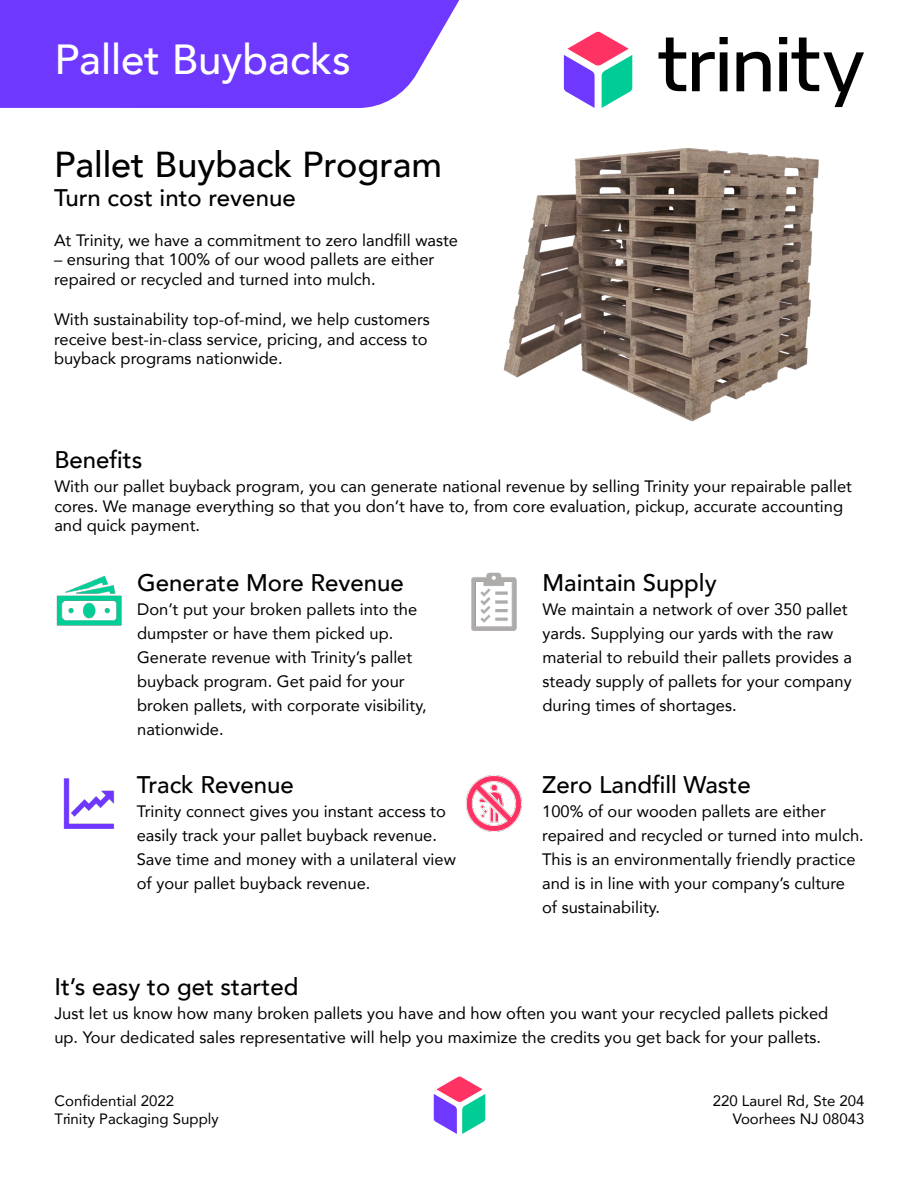
<style>
.page{position:relative;width:918px;height:1188px;background:#fff}
.page>*{position:absolute;margin:0;border:0;box-sizing:border-box;transform-origin:0 0}
.t1{font:500 42px "Avenir";color:#fff}
.t2{font:500 36px "Avenir";color:#000}
.t3{font:500 24px "Avenir";color:#000}
.t4{font:16.5px/24px "Avenir";color:#000}
.t5{font:15px/18px "Avenir";color:#000;text-align:right}
</style>
<div class="page">
<svg style="left:0;top:0;width:659px;height:108px;fill:#6e38ff"></svg>
<svg style="left:659px;top:37px;width:205px;height:70px"></svg>
<svg style="left:564px;top:32px;width:68px;height:76px"></svg>
<svg style="left:434px;top:1076px;width:51px;height:58px"></svg>
<img style="left:56px;top:575px;width:66px;height:51px">
<img style="left:471px;top:572px;width:46px;height:59px">
<img style="left:63px;top:778px;width:52px;height:51px">
<img style="left:465px;top:775px;width:57px;height:57px">
<img style="left:503px;top:148px;width:316px;height:274px">
<h1 class="t1" style="left:54px;top:23px;width:298px">Pallet Buybacks</h1>
<h2 class="t2" style="left:54px;top:134px;width:390px">Pallet Buyback Program</h2>
<h3 class="t3" style="left:54px;top:177px;width:243px">Turn cost into revenue</h3>
<p class="t4" style="left:54px;top:227px;width:406px">At Trinity, we have a commitment to zero landfill waste</p>
<p class="t4" style="left:54px;top:249px;width:382px;line-height:19.8px">– ensuring that 100% of our wood pallets are either repaired or recycled and turned into mulch.</p>
<p class="t4" style="left:54px;top:309px;width:377px;line-height:19.8px">With sustainability top-of-mind, we help customers receive best-in-class service, pricing, and access to buyback programs nationwide.</p>
<h3 class="t3" style="left:54px;top:439px;width:90px">Benefits</h3>
<p class="t4" style="left:54px;top:476px;width:799px;line-height:19.8px">With our pallet buyback program, you can generate national revenue by selling Trinity your repairable pallet cores. We manage everything so that you don’t have to, from core evaluation, pickup, accurate accounting and quick payment.</p>
<h3 class="t3" style="left:137px;top:562px;width:268px">Generate More Revenue</h3>
<p class="t4" style="left:137px;top:597px;width:291px">Don’t put your broken pallets into the dumpster or have them picked up.<br>Generate revenue with Trinity’s pallet buyback program. Get paid for your broken pallets, with corporate visibility, nationwide.</p>
<h3 class="t3" style="left:137px;top:764px;width:158px">Track Revenue</h3>
<p class="t4" style="left:137px;top:799px;width:321px">Trinity connect gives you instant access to easily track your pallet buyback revenue.<br>Save time and money with a unilateral view of your pallet buyback revenue.</p>
<h3 class="t3" style="left:543px;top:562px;width:176px">Maintain Supply</h3>
<p class="t4" style="left:543px;top:597px;width:311px">We maintain a network of over 350 pallet yards. Supplying our yards with the raw material to rebuild their pallets provides a steady supply of pallets for your company during times of shortages.</p>
<h3 class="t3" style="left:542px;top:764px;width:210px">Zero Landfill Waste</h3>
<p class="t4" style="left:542px;top:799px;width:323px">100% of our wooden pallets are either repaired and recycled or turned into mulch.<br>This is an environmentally friendly practice and is in line with your company’s culture of sustainability.</p>
<h3 class="t3" style="left:54px;top:966px;width:246px">It’s easy to get started</h3>
<p class="t4" style="left:54px;top:1001px;width:775px">Just let us know how many broken pallets you have and how often you want your recycled pallets picked up. Your dedicated sales representative will help you maximize the credits you get back for your pallets.</p>
<p class="t5" style="left:55px;top:1091px;width:166px;text-align:left">Confidential 2022<br>Trinity Packaging Supply</p>
<p class="t5" style="left:713px;top:1091px;width:153px">220 Laurel Rd, Ste 204<br>Voorhees NJ 08043</p>
</div>
